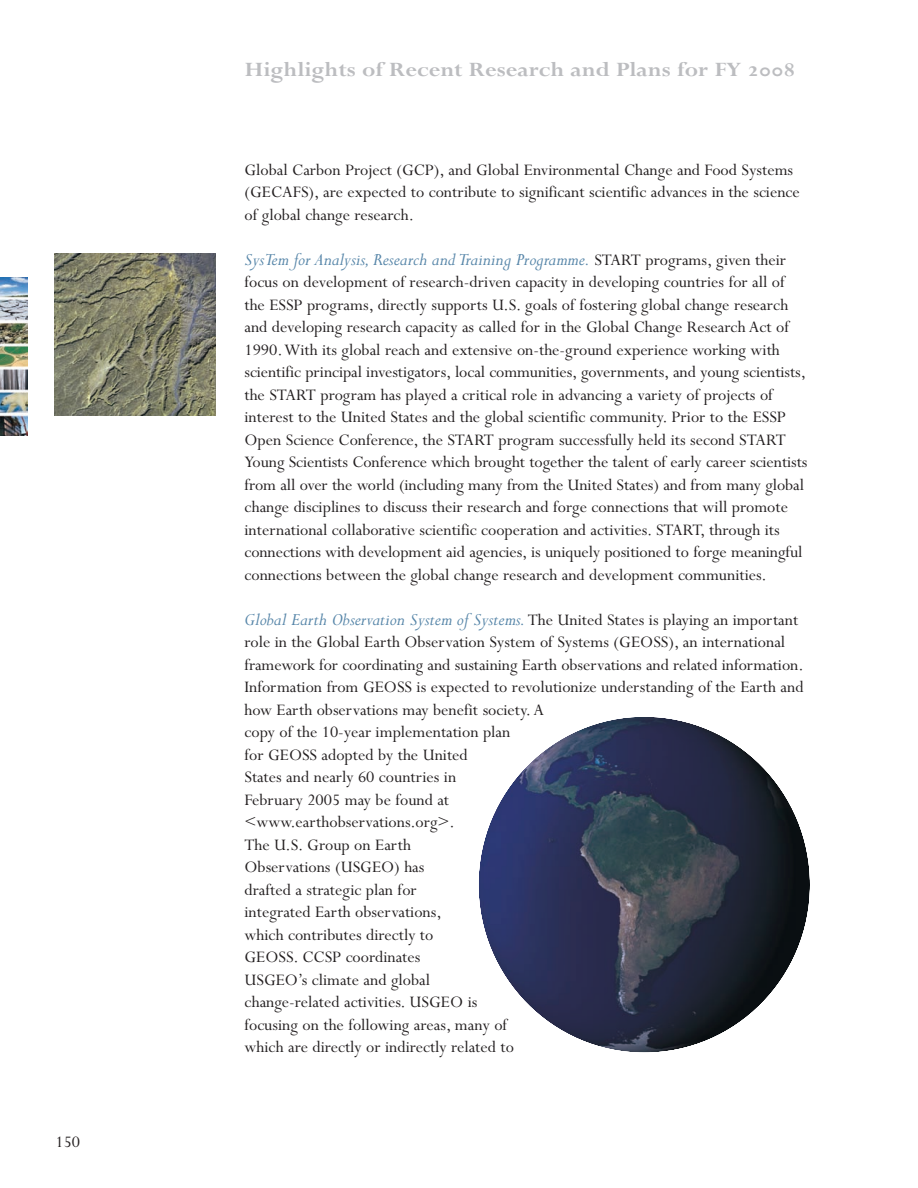
<style>
.page{position:relative;width:918px;height:1188px;background:#fff}
.page>*{position:absolute;margin:0;border:0;box-sizing:border-box;transform-origin:0 0}
.t1{font:22.5px "Perpetua Bold Os F";color:#bcbdc0;scale:1.1 1}
.t2{font:italic 19.5px "Perpetua";color:#5786a9}
.t3{font:18px/22.5px "Perpetua";color:#231f20}
.s1{font-style:normal;font-size:18px;color:#231f20}
</style>
<div class="page">
<img style="left:0;top:277px;width:27px;height:158px">
<img style="left:479px;top:717px;width:331px;height:336px;border-radius:50%">
<img style="left:54px;top:254px;width:162px;height:162px">
<p class="t3" style="left:55px;top:1132px;width:26px">150</p>
<p class="t1" style="left:244px;top:63px;width:502px">Highlights of Recent Research and Plans for FY 2008</p>
<p class="t3" style="left:244px;top:160px;width:557px">Global Carbon Project (GCP), and Global Environmental Change and Food Systems (GECAFS), are expected to contribute to significant scientific advances in the science of global change research.</p>
<p class="t2" style="left:244px;top:253px;width:543px">SysTem for Analysis, Research and Training Programme. <span class="s1">START programs, given their</span></p>
<p class="t3" style="left:244px;top:273px;width:565px">focus on development of research-driven capacity in developing countries for all of the ESSP programs, directly supports U.S. goals of fostering global change research and developing research capacity as called for in the Global Change Research Act of 1990. With its global reach and extensive on-the-ground experience working with scientific principal investigators, local communities, governments, and young scientists, the START program has played a critical role in advancing a variety of projects of interest to the United States and the global scientific community. Prior to the ESSP Open Science Conference, the START program successfully held its second START Young Scientists Conference which brought together the talent of early career scientists from all over the world (including many from the United States) and from many global change disciplines to discuss their research and forge connections that will promote international collaborative scientific cooperation and activities. START, through its connections with development aid agencies, is uniquely positioned to forge meaningful connections between the global change research and development communities.</p>
<p class="t2" style="left:244px;top:613px;width:555px">Global Earth Observation System of Systems.<span class="s1">The United States is playing an important</span></p>
<p class="t3" style="left:244px;top:633px;width:561px">role in the Global Earth Observation System of Systems (GEOSS), an international framework for coordinating and sustaining Earth observations and related information.<br>Information from GEOSS is expected to revolutionize understanding of the Earth and how Earth observations may benefit society. A<br>copy of the 10-year implementation plan<br>for GEOSS adopted by the United<br>States and nearly 60 countries in<br>February 2005 may be found at<br>&lt;www.earthobservations.org&gt;.<br>The U.S. Group on Earth<br>Observations (USGEO) has<br>drafted a strategic plan for<br>integrated Earth observations,<br>which contributes directly to<br>GEOSS. CCSP coordinates<br>USGEO’s climate and global<br>change-related activities. USGEO is<br>focusing on the following areas, many of<br>which are directly or indirectly related to</p>
</div>
